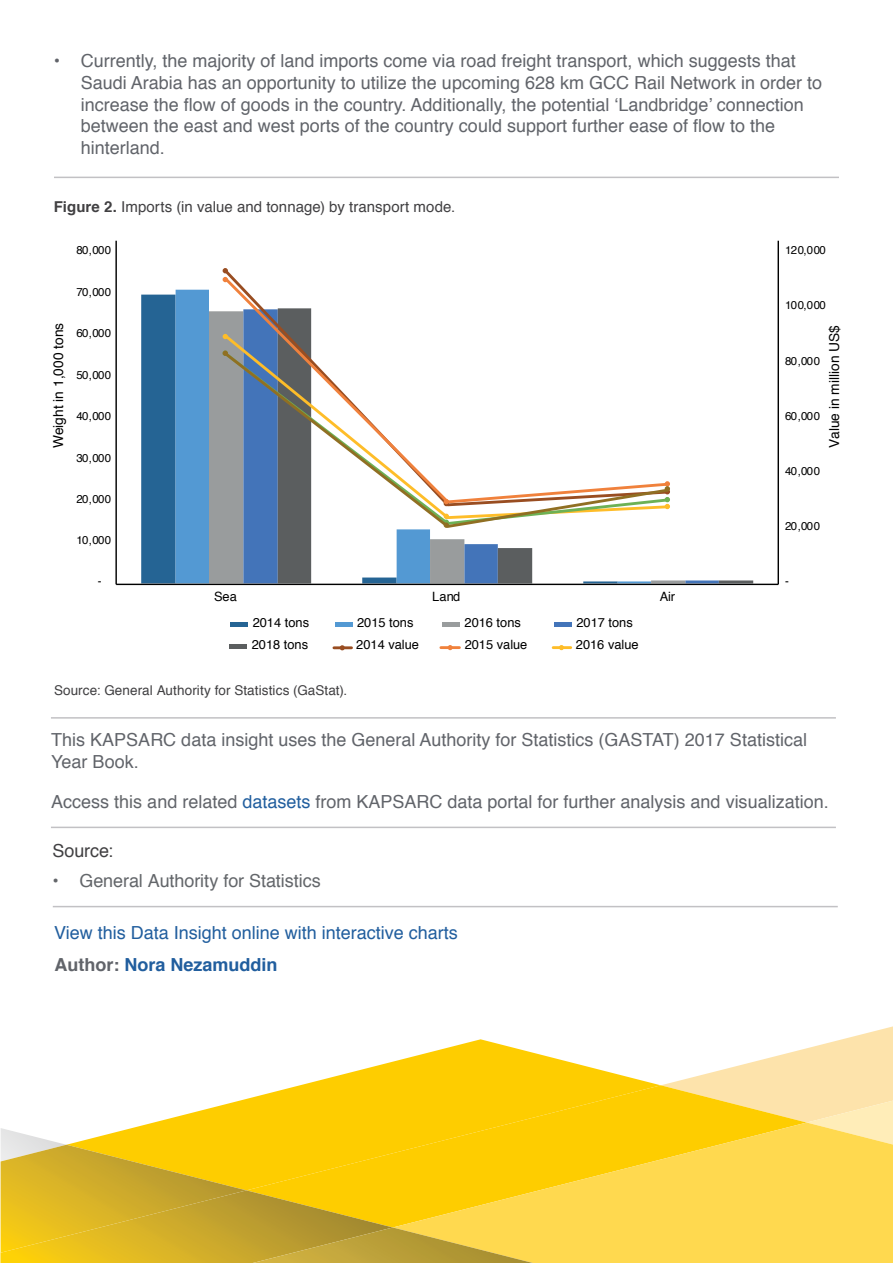
<style>
.page{position:relative;width:893px;height:1263px;background:#fff}
.page>*{position:absolute;margin:0;border:0;box-sizing:border-box;transform-origin:0 0}
.t1{font:18px/21.6px "Helvetica";color:#61646a}
.t2{font:18px "Helvetica";color:#215e9e}
.t3{font:18px "Helvetica";letter-spacing:-.005em;color:#63666a}
.t4{font:700 18px "Helvetica";color:#215e9e}
.t5{font:18px "Helvetica";letter-spacing:-.005em;color:#414042}
.t6{font:15px "Helvetica";letter-spacing:.005em;color:#414042}
.t7{font:13.8px "Helvetica";color:#000}
.t8{font:13.5px "Helvetica";letter-spacing:.005em;color:#414042}
.t9{font:12.9px "Helvetica";color:#000}
.t10{font:11.4px "Helvetica";letter-spacing:-.055em;color:#000}
.s1{font-weight:700}
.s2{color:#63666a}
.s3{color:#215e9e}
.s4{color:#61646a}
</style>
<div class="page">
<svg style="left:132px;top:1039px;width:528px;height:89px"></svg>
<div style="left:246px;top:1085px;width:415px;height:43px;background:#fecd00"></div>
<svg style="left:661px;top:1026px;width:232px;height:96px"></svg>
<svg style="left:393px;top:1122px;width:500px;height:141px;background:#fed640"></svg>
<hr style="left:53px;top:906px;width:785px;height:1px;background:#c2c1c4">
<hr style="left:54px;top:177px;width:785px;height:1px;background:#c2c1c4">
<div style="left:230px;top:622px;width:18px;height:5px;background:#256494"></div>
<div style="left:335px;top:622px;width:18px;height:5px;background:#5399d3"></div>
<div style="left:442px;top:622px;width:18px;height:5px;background:#999c9d"></div>
<div style="left:554px;top:622px;width:18px;height:5px;background:#4374b9"></div>
<hr style="left:229px;top:645px;width:18px;height:4px;background:#5b5e5f">
<hr style="left:334px;top:646px;width:17px;height:3px;background:#994d21">
<hr style="left:441px;top:646px;width:18px;height:3px;background:#f0813c">
<hr style="left:553px;top:646px;width:18px;height:3px;background:#febd29">
<div style="left:141px;top:295px;width:35px;height:288px;background:#256494"></div>
<div style="left:176px;top:290px;width:33px;height:293px;background:#5399d3"></div>
<div style="left:209px;top:311px;width:34px;height:272px;background:#999c9d"></div>
<svg style="left:278px;top:529px;width:475px;height:54px"></svg>
<hr style="left:116px;top:584px;width:662px;height:1px;background:#000">
<svg style="left:223px;top:276px;width:89px;height:57px"></svg>
<svg style="left:223px;top:268px;width:5px;height:14px"></svg>
<svg style="left:223px;top:333px;width:89px;height:17px"></svg>
<svg style="left:223px;top:334px;width:5px;height:5px"></svg>
<svg style="left:223px;top:350px;width:445px;height:179px"></svg>
<svg style="left:223px;top:351px;width:5px;height:5px"></svg>
<svg style="left:444px;top:514px;width:5px;height:14px"></svg>
<svg style="left:665px;top:481px;width:5px;height:28px"></svg>
<hr style="left:115px;top:241px;width:2px;height:343px;background:#000">
<hr style="left:778px;top:241px;width:1px;height:343px;background:#000">
<svg style="left:1px;top:1128px;width:532px;height:135px;background:#e6be22"></svg>
<hr style="left:51px;top:717px;width:785px;height:2px;background:#c2c1c4">
<hr style="left:51px;top:827px;width:785px;height:1px;background:#c2c1c4">
<p class="t1" style="left:81px;top:51px;width:743px;text-indent:-27px">• Currently, the majority of land imports come via road freight transport, which suggests that Saudi Arabia has an opportunity to utilize the upcoming 628 km GCC Rail Network in order to increase the flow of goods in the country. Additionally, the potential ‘Landbridge’ connection between the east and west ports of the country could support further ease of flow to the hinterland.</p>
<p class="t6" style="left:54px;top:195px;width:403px"><span class="s1">Figure 2.</span> Imports (in value and tonnage) by transport mode.</p>
<p class="t10" style="left:76px;top:242px;width:36px">80,000</p>
<p class="t10" style="left:76px;top:283px;width:36px">70,000</p>
<p class="t10" style="left:785px;top:242px;width:42px">120,000</p>
<p class="t10" style="left:785px;top:297px;width:42px">100,000</p>
<p class="t7" style="left:48px;top:448px;width:127px;rotate:-90deg">Weight in 1,000 tons</p>
<p class="t7" style="left:824px;top:448px;width:125px;rotate:-90deg">Value in million US$</p>
<p class="t10" style="left:76px;top:324px;width:36px">60,000</p>
<p class="t10" style="left:785px;top:353px;width:36px">80,000</p>
<p class="t10" style="left:76px;top:366px;width:36px">50,000</p>
<p class="t10" style="left:785px;top:408px;width:36px">60,000</p>
<p class="t10" style="left:76px;top:408px;width:36px">40,000</p>
<p class="t10" style="left:76px;top:449px;width:36px">30,000</p>
<p class="t10" style="left:76px;top:490px;width:36px">20,000</p>
<p class="t10" style="left:76px;top:531px;width:36px">10,000</p>
<p class="t10" style="left:98px;top:573px;width:5px">-</p>
<p class="t9" style="left:214px;top:587px;width:24px">Sea</p>
<p class="t9" style="left:432px;top:587px;width:30px">Land</p>
<p class="t9" style="left:660px;top:587px;width:17px">Air</p>
<p class="t9" style="left:253px;top:613px;width:58px">2014 tons</p>
<p class="t9" style="left:357px;top:613px;width:58px">2015 tons</p>
<p class="t9" style="left:465px;top:613px;width:58px">2016 tons</p>
<p class="t9" style="left:576px;top:613px;width:58px">2017 tons</p>
<p class="t9" style="left:252px;top:635px;width:58px">2018 tons</p>
<p class="t9" style="left:356px;top:635px;width:64px">2014 value</p>
<p class="t9" style="left:465px;top:635px;width:64px">2015 value</p>
<p class="t9" style="left:576px;top:635px;width:64px">2016 value</p>
<p class="t8" style="left:54px;top:680px;width:295px">Source: General Authority for Statistics (GaStat).</p>
<p class="t10" style="left:785px;top:463px;width:36px">40,000</p>
<p class="t10" style="left:785px;top:518px;width:36px">20,000</p>
<p class="t10" style="left:785px;top:573px;width:5px">-</p>
<p class="t1" style="left:51px;top:730px;width:757px">This KAPSARC data insight uses the General Authority for Statistics (GASTAT) 2017 Statistical<br>Year Book.</p>
<p class="t1" style="left:51px;top:791px;width:779px">Access <span class="s2">this</span> and related <span class="s3">datasets</span> from KAPSARC data portal for further analysis and visualization.</p>
<p class="t5" style="left:53px;top:837px;width:62px">Source:</p>
<p class="t3" style="left:53px;top:867px;width:270px">• General Authority for Statistics</p>
<p class="t2" style="left:54px;top:918px;width:405px">View this Data Insight online with interactive charts</p>
<p class="t4" style="left:54px;top:950px;width:225px"><span class="s4">Author:</span> Nora Nezamuddin</p>
</div>
